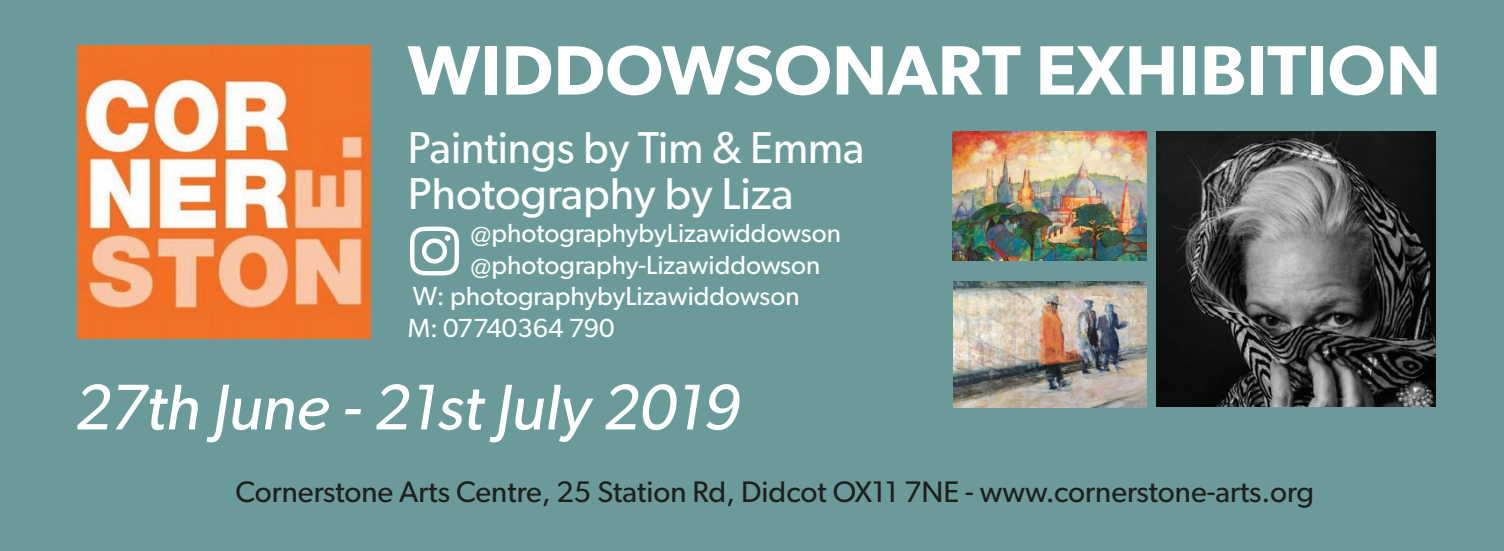
<style>
.page{position:relative;width:1504px;height:551px;background:#fff}
.page>*{position:absolute;margin:0;border:0;box-sizing:border-box;transform-origin:0 0}
.t1{font:600 70px "Gibson";letter-spacing:.005em;color:#fff;scale:1.05 1}
.t2{font:italic 64.75px "Gibson";color:#fff}
.t3{font:44.8px/45.5px "Gibson";color:#fff;scale:.96 1}
.t4{font:29.75px "Gibson";color:#211e1e}
.t5{font:26.25px "Gibson";color:#fff}
</style>
<div class="page">
<div style="left:1px;top:0;width:1502px;height:551px;background:#6a9a9a"></div>
<img style="left:77px;top:45px;width:294px;height:294px">
<svg style="left:410px;top:226px;width:49px;height:49px"></svg>
<img style="left:952px;top:131px;width:194px;height:130px">
<img style="left:953px;top:281px;width:193px;height:127px">
<img style="left:1156px;top:131px;width:278px;height:276px">
<h1 class="t1" style="left:407px;top:29px;width:985px">WIDDOWSONART EXHIBITION</h1>
<h3 class="t3" style="left:407px;top:124px;width:477px">Paintings by Tim &amp; Emma<br>Photography by Liza</h3>
<p class="t5" style="left:470px;top:217px;width:372px">@photographybyLizawiddowson</p>
<p class="t5" style="left:470px;top:249px;width:351px">@photography-Lizawiddowson</p>
<p class="t5" style="left:413px;top:280px;width:388px">W: photographybyLizawiddowson</p>
<p class="t5" style="left:407px;top:312px;width:208px">M: 07740364 790</p>
<h2 class="t2" style="left:74px;top:368px;width:667px">27th June - 21st July 2019</h2>
<p class="t4" style="left:235px;top:473px;width:1080px">Cornerstone Arts Centre, 25 Station Rd, Didcot OX11 7NE - www.cornerstone-arts.org</p>
</div>
